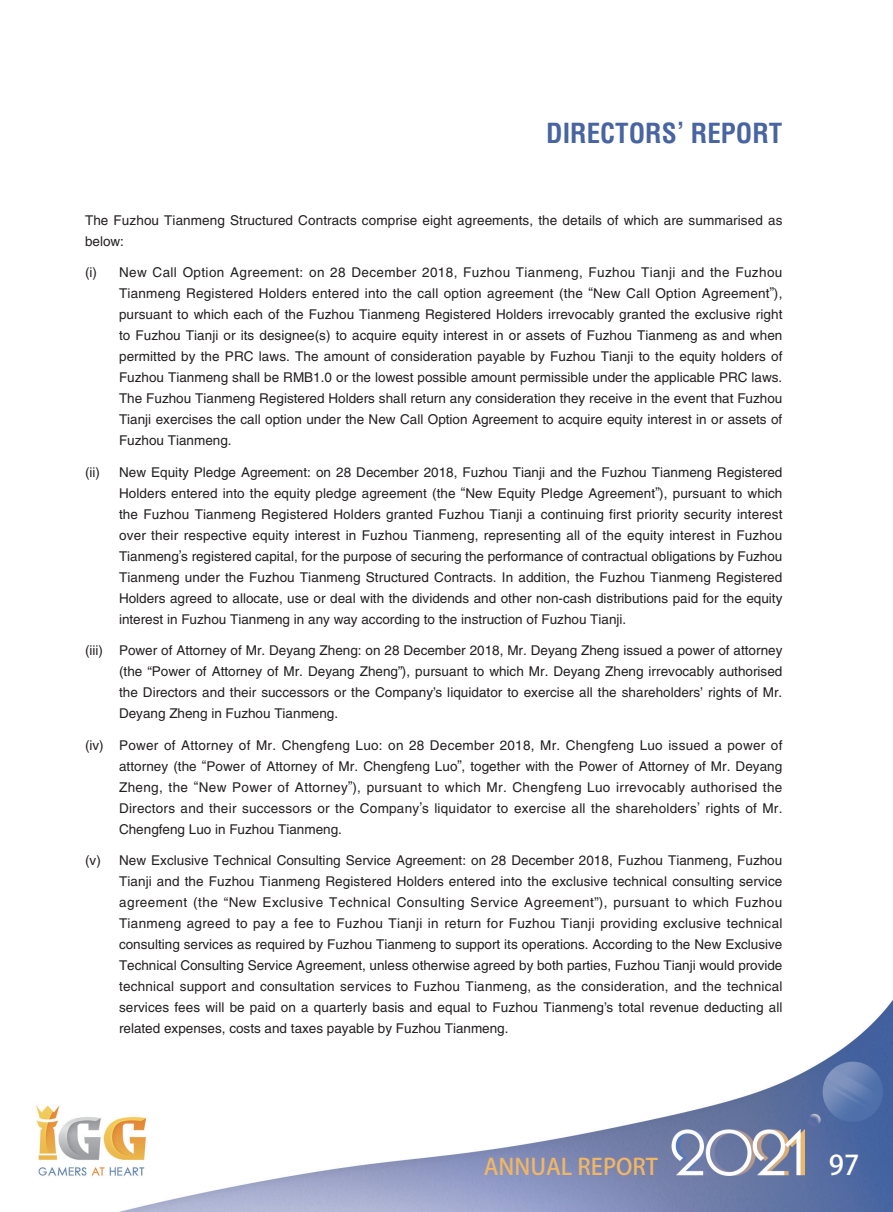
<style>
.page{position:relative;width:893px;height:1212px;background:#fff}
.page>*{position:absolute;margin:0;border:0;box-sizing:border-box;transform-origin:0 0}
.t1{font:700 condensed 27px "Helvetica LT Std";color:#4864a1}
.t2{font:27px "Adobe Fan Heiti Std Bold E Ten B5 H";color:#fff}
.t3{font:22.5px "Adobe Fan Heiti Std Bold E Ten B5 H";color:#f0b664}
.t4{font:13.5px/21px "Helvetica LT Std";color:#231f20;text-align:justify}
</style>
<div class="page">
<img style="left:36px;top:1000px;width:857px;height:212px">
<h1 class="t1" style="left:546px;top:118px;width:238px">DIRECTORS’ REPORT</h1>
<p class="t4" style="left:85px;top:211px;width:699px">The Fuzhou Tianmeng Structured Contracts comprise eight agreements, the details of which are summarised as below:</p>
<p class="t4" style="left:119px;top:263px;width:665px;text-indent:-34px">(i) New Call Option Agreement: on 28 December 2018, Fuzhou Tianmeng, Fuzhou Tianji and the Fuzhou Tianmeng Registered Holders entered into the call option agreement (the “New Call Option Agreement”), pursuant to which each of the Fuzhou Tianmeng Registered Holders irrevocably granted the exclusive right to Fuzhou Tianji or its designee(s) to acquire equity interest in or assets of Fuzhou Tianmeng as and when permitted by the PRC laws. The amount of consideration payable by Fuzhou Tianji to the equity holders of Fuzhou Tianmeng shall be RMB1.0 or the lowest possible amount permissible under the applicable PRC laws.<br>The Fuzhou Tianmeng Registered Holders shall return any consideration they receive in the event that Fuzhou Tianji exercises the call option under the New Call Option Agreement to acquire equity interest in or assets of Fuzhou Tianmeng.</p>
<p class="t4" style="left:85px;top:463px;width:17px">(ii)</p>
<p class="t4" style="left:119px;top:463px;width:665px">New Equity Pledge Agreement: on 28 December 2018, Fuzhou Tianji and the Fuzhou Tianmeng Registered Holders entered into the equity pledge agreement (the “New Equity Pledge Agreement”), pursuant to which the Fuzhou Tianmeng Registered Holders granted Fuzhou Tianji a continuing first priority security interest over their respective equity interest in Fuzhou Tianmeng, representing all of the equity interest in Fuzhou Tianmeng’s registered capital, for the purpose of securing the performance of contractual obligations by Fuzhou Tianmeng under the Fuzhou Tianmeng Structured Contracts. In addition, the Fuzhou Tianmeng Registered Holders agreed to allocate, use or deal with the dividends and other non-cash distributions paid for the equity interest in Fuzhou Tianmeng in any way according to the instruction of Fuzhou Tianji.</p>
<p class="t4" style="left:119px;top:641px;width:665px;text-indent:-34px">(iii) Power of Attorney of Mr. Deyang Zheng: on 28 December 2018, Mr. Deyang Zheng issued a power of attorney (the “Power of Attorney of Mr. Deyang Zheng”), pursuant to which Mr. Deyang Zheng irrevocably authorised the Directors and their successors or the Company’s liquidator to exercise all the shareholders’ rights of Mr.<br>Deyang Zheng in Fuzhou Tianmeng.</p>
<p class="t4" style="left:119px;top:736px;width:665px;text-indent:-34px">(iv) Power of Attorney of Mr. Chengfeng Luo: on 28 December 2018, Mr. Chengfeng Luo issued a power of attorney (the “Power of Attorney of Mr. Chengfeng Luo”, together with the Power of Attorney of Mr. Deyang Zheng, the “New Power of Attorney”), pursuant to which Mr. Chengfeng Luo irrevocably authorised the Directors and their successors or the Company’s liquidator to exercise all the shareholders’ rights of Mr.<br>Chengfeng Luo in Fuzhou Tianmeng.</p>
<p class="t4" style="left:119px;top:851px;width:665px;text-indent:-34px">(v) New Exclusive Technical Consulting Service Agreement: on 28 December 2018, Fuzhou Tianmeng, Fuzhou Tianji and the Fuzhou Tianmeng Registered Holders entered into the exclusive technical consulting service agreement (the “New Exclusive Technical Consulting Service Agreement”), pursuant to which Fuzhou Tianmeng agreed to pay a fee to Fuzhou Tianji in return for Fuzhou Tianji providing exclusive technical consulting services as required by Fuzhou Tianmeng to support its operations. According to the New Exclusive Technical Consulting Service Agreement, unless otherwise agreed by both parties, Fuzhou Tianji would provide technical support and consultation services to Fuzhou Tianmeng, as the consideration, and the technical services fees will be paid on a quarterly basis and equal to Fuzhou Tianmeng’s total revenue deducting all related expenses, costs and taxes payable by Fuzhou Tianmeng.</p>
<h2 class="t3" style="left:484px;top:1158px;width:176px">ANNUAL REPORT</h2>
<h1 class="t2" style="left:829px;top:1155px;width:32px">97</h1>
</div>
